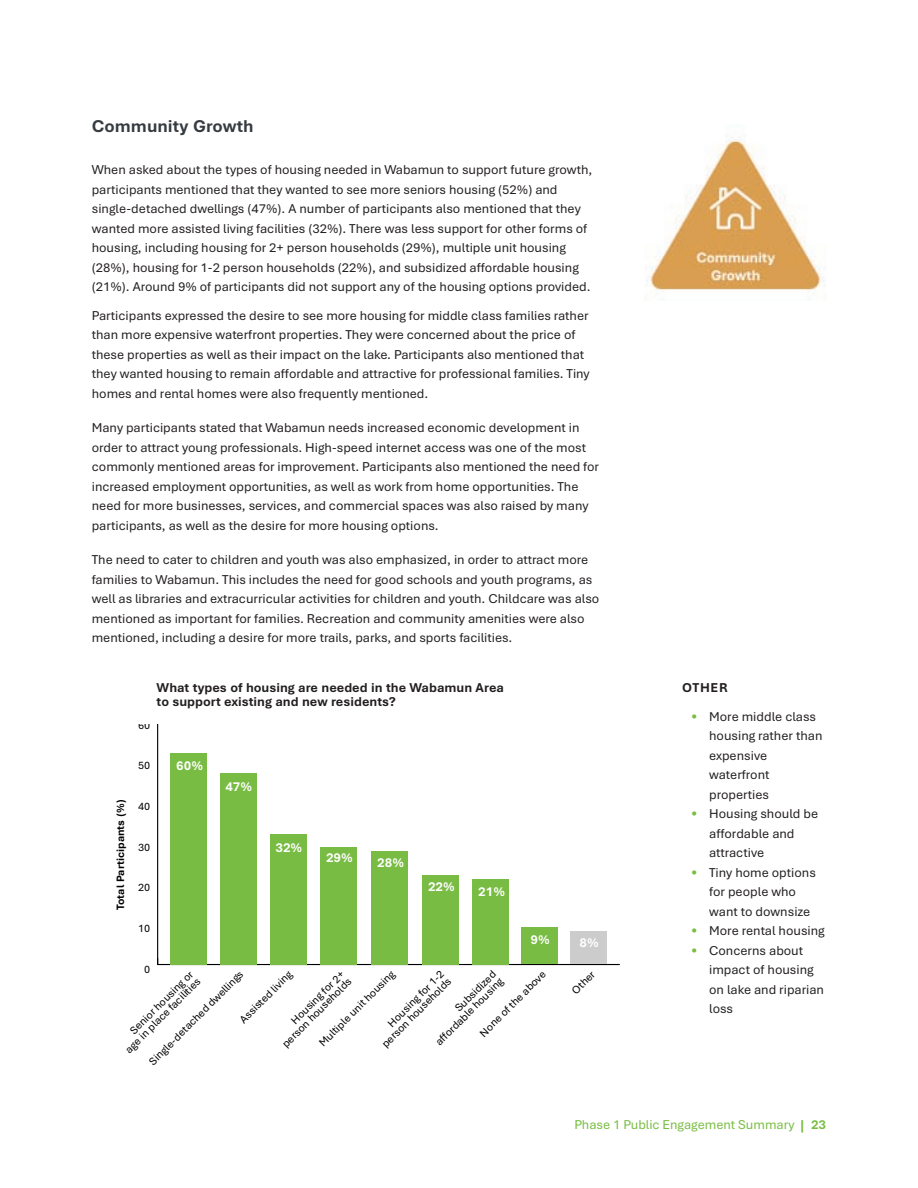
<style>
.page{position:relative;width:918px;height:1188px;background:#fff}
.page>*{position:absolute;margin:0;border:0;box-sizing:border-box;transform-origin:0 0}
._4_Header{font:700 18px "Bierstadt";color:#353b40}
.Body{font:13.5px/19.5px "Bierstadt";color:#231f20}
._4_Header-2{font:13.5px/19.5px "Bierstadt";color:#231f20}
._5_Header{font:700 13.5px/13.5px "Bierstadt";color:#231f20}
.t1{font:13.5px "Bierstadt";color:#79bd42}
.t2{font:700 13.5px "Bierstadt";color:#fff}
._6_Header{font:700 13.5px "Bierstadt";letter-spacing:.05em;color:#241f21}
.t3{font:11.25px/10.2px "Bierstadt";color:#000;text-align:right}
.t4{font:700 11.25px "Bierstadt";color:#000}
.s1{color:#79bd42}
.s2{font-weight:700}
</style>
<div class="page">
<hr style="left:158px;top:964px;width:461px;height:1px;background:#000">
<hr style="left:157px;top:724px;width:1px;height:241px;background:#000">
<div style="left:570px;top:932px;width:37px;height:32px;background:#ccc"></div>
<div style="left:521px;top:927px;width:37px;height:37px;background:#79bc43"></div>
<div style="left:472px;top:879px;width:37px;height:86px;background:#79bc43"></div>
<div style="left:422px;top:875px;width:37px;height:90px;background:#79bc43"></div>
<div style="left:371px;top:851px;width:37px;height:114px;background:#79bc43"></div>
<div style="left:320px;top:847px;width:37px;height:118px;background:#79bc43"></div>
<div style="left:270px;top:834px;width:37px;height:131px;background:#79bc43"></div>
<div style="left:220px;top:773px;width:37px;height:192px;background:#79bc43"></div>
<div style="left:170px;top:753px;width:37px;height:212px;background:#79bc43"></div>
<img style="left:646px;top:135px;width:179px;height:165px">
<p class="_4_Header" style="left:92px;top:116px;width:163px">Community Growth</p>
<p class="_4_Header-2" style="left:92px;top:160px;width:502px">When asked about the types of housing needed in Wabamun to support future growth, participants mentioned that they wanted to see more seniors housing (52%) and single-detached dwellings (47%). A number of participants also mentioned that they wanted more assisted living facilities (32%). There was less support for other forms of housing, including housing for 2+ person households (29%), multiple unit housing (28%), housing for 1-2 person households (22%), and subsidized affordable housing (21%). Around 9% of participants did not support any of the housing options provided.</p>
<p class="Body" style="left:92px;top:306px;width:499px">Participants expressed the desire to see more housing for middle class families rather than more expensive waterfront properties. They were concerned about the price of these properties as well as their impact on the lake. Participants also mentioned that they wanted housing to remain affordable and attractive for professional families. Tiny homes and rental homes were also frequently mentioned.</p>
<p class="Body" style="left:92px;top:418px;width:509px">Many participants stated that Wabamun needs increased economic development in order to attract young professionals. High-speed internet access was one of the most commonly mentioned areas for improvement. Participants also mentioned the need for increased employment opportunities, as well as work from home opportunities. The need for more businesses, services, and commercial spaces was also raised by many participants, as well as the desire for more housing options.</p>
<p class="Body" style="left:92px;top:550px;width:509px">The need to cater to children and youth was also emphasized, in order to attract more families to Wabamun. This includes the need for good schools and youth programs, as well as libraries and extracurricular activities for children and youth. Childcare was also mentioned as important for families. Recreation and community amenities were also mentioned, including a desire for more trails, parks, and sports facilities.</p>
<p class="_5_Header" style="left:157px;top:681px;width:349px">What types of housing are needed in the Wabamun Area to support existing and new residents?</p>
<p class="_6_Header" style="left:682px;top:680px;width:47px">OTHER</p>
<p class="_4_Header-2" style="left:709px;top:707px;width:115px;text-indent:-18px"><span class="s1">•</span> More middle class housing rather than expensive waterfront properties</p>
<p class="_4_Header-2" style="left:709px;top:804px;width:110px;text-indent:-18px"><span class="s1">•</span> Housing should be affordable and attractive</p>
<p class="_4_Header-2" style="left:709px;top:863px;width:108px;text-indent:-18px"><span class="s1">•</span> Tiny home options for people who want to downsize</p>
<p class="_4_Header-2" style="left:691px;top:921px;width:135px"><span class="s1">•</span> More rental housing</p>
<p class="_4_Header-2" style="left:709px;top:941px;width:116px;text-indent:-18px"><span class="s1">•</span> Concerns about impact of housing on lake and riparian loss</p>
<p class="t3" style="left:138px;top:720px;width:14px">60</p>
<p class="t2" style="left:176px;top:758px;width:28px">60%</p>
<p class="t3" style="left:138px;top:761px;width:14px">50</p>
<p class="t2" style="left:225px;top:779px;width:28px">47%</p>
<p class="t4" style="left:114px;top:910px;width:112px;rotate:-90deg">Total Participants (%)</p>
<p class="t3" style="left:138px;top:801px;width:14px">40</p>
<p class="t2" style="left:275px;top:840px;width:28px">32%</p>
<p class="t3" style="left:138px;top:842px;width:14px">30</p>
<p class="t2" style="left:326px;top:850px;width:28px">29%</p>
<p class="t2" style="left:377px;top:855px;width:28px">28%</p>
<p class="t2" style="left:428px;top:880px;width:28px">22%</p>
<p class="t2" style="left:478px;top:884px;width:28px">21%</p>
<p class="t3" style="left:138px;top:883px;width:14px">20</p>
<p class="t3" style="left:138px;top:923px;width:14px">10</p>
<p class="t2" style="left:530px;top:932px;width:21px">9%</p>
<p class="t2" style="left:580px;top:935px;width:21px">8%</p>
<p class="t3" style="left:144px;top:964px;width:8px">0</p>
<p class="t3" style="left:373px;top:1035px;width:95px;rotate:-45deg">Housing for 1-2 person households</p>
<p class="t3" style="left:427px;top:1033px;width:93px;rotate:-45deg">Subsidized affordable housing</p>
<p class="t3" style="left:317px;top:1041px;width:103px;rotate:-45deg">Multiple unit housing</p>
<p class="t3" style="left:238px;top:1018px;width:70px;rotate:-45deg">Assisted living</p>
<p class="t3" style="left:273px;top:1035px;width:95px;rotate:-45deg">Housing for 2+ person households</p>
<p class="t3" style="left:116px;top:1041px;width:103px;rotate:-45deg">Senior housing or age in place facilities</p>
<p class="t3" style="left:570px;top:989px;width:29px;rotate:-45deg">Other</p>
<p class="t3" style="left:478px;top:1031px;width:90px;rotate:-45deg">None of the above</p>
<p class="t3" style="left:148px;top:1060px;width:130px;rotate:-45deg">Single-detached dwellings</p>
<p class="t1" style="left:574px;top:1117px;width:253px">Phase 1 Public Engagement Summary <span class="s2">| 23</span></p>
</div>
